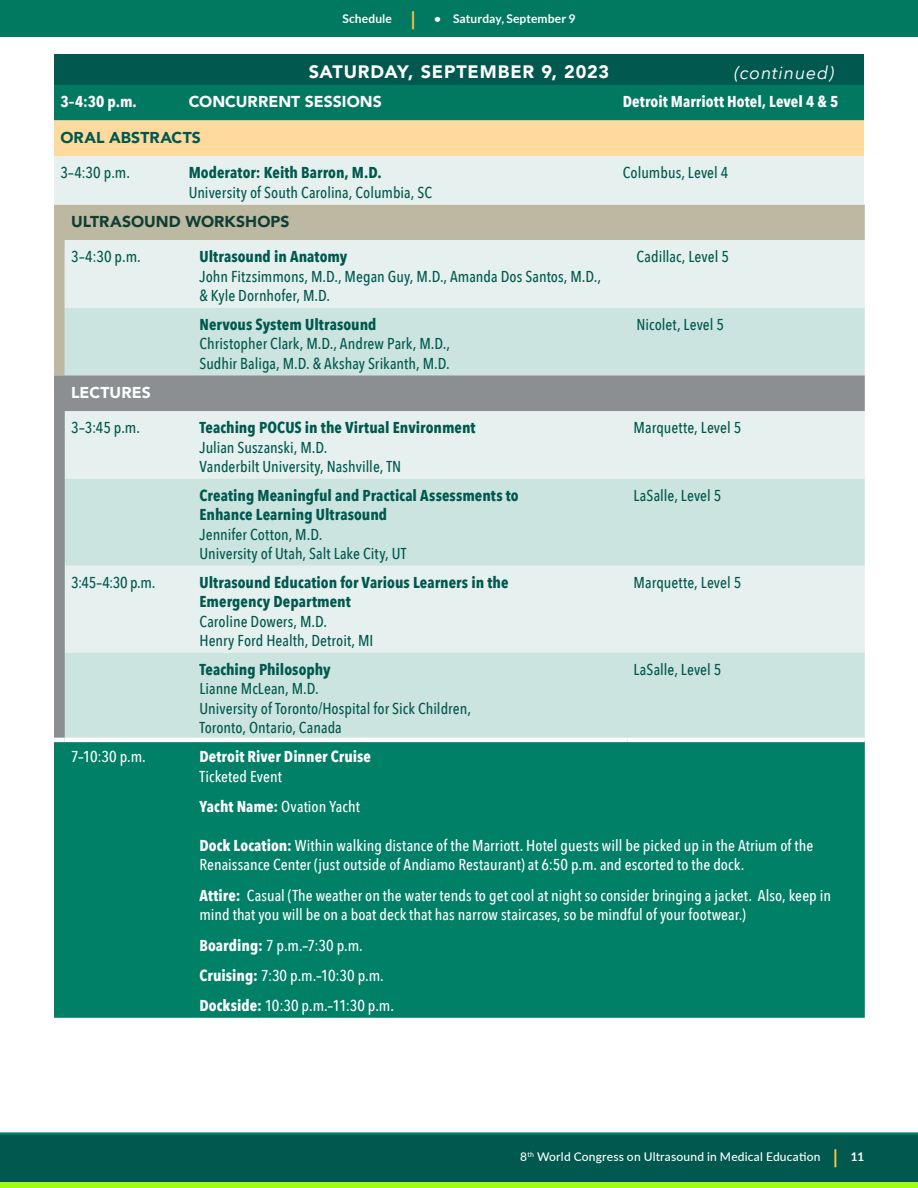
<style>
.page{position:relative;width:918px;height:1188px;background:#fff}
.page>*{position:absolute;margin:0;border:0;box-sizing:border-box;transform-origin:0 0}
.section_header{font:900 18px "Avenir";letter-spacing:.045em;color:#fff}
.section_header-2{font:italic 18px "Avenir Next";letter-spacing:.045em;color:#fff}
.t1{font:500 15.75px/19.5px "Avenir Next Condensed";letter-spacing:.005em;color:#00584e}
.t2{font:500 15.75px/19.5px "Avenir Next Condensed";letter-spacing:.005em;color:#fff}
.t3{font:700 15.75px/19.5px "Avenir Next Condensed";letter-spacing:.005em;color:#00584e}
.t4{font:700 15.75px/19.5px "Avenir Next Condensed";letter-spacing:.005em;color:#fff}
.t5{font:900 15.75px "Avenir";letter-spacing:.005em;color:#fff}
.t6{font:900 15.75px "Avenir";letter-spacing:.005em;color:#103d34}
.t7{font:900 15.75px "Avenir";letter-spacing:.01em;color:#00584e}
.t8{font:500 12px "Lato";letter-spacing:.015em;color:#fff}
.t9{font:700 12px "Lato";letter-spacing:.01em;color:#fff}
.s1{font-weight:500;font-size:19.05px;color:#fec745}
.s2{font-weight:700}
.s3{font-weight:500}
.s4{font-size:19.05px;color:#fec745}
</style>
<div class="page">
<div style="left:0;top:1132px;width:918px;height:11px;background:#007960"></div>
<div style="left:0;top:1135px;width:918px;height:53px;background:#00584e"></div>
<div style="left:0;top:0;width:918px;height:37px;background:#007960"></div>
<div style="left:0;top:1182px;width:918px;height:6px;background:#9ffd14"></div>
<div style="left:54px;top:205px;width:811px;height:170px;background:#bdb8a1"></div>
<div style="left:65px;top:240px;width:800px;height:68px;background:#e6f1ef"></div>
<div style="left:65px;top:308px;width:800px;height:67px;background:#cce4df"></div>
<svg style="left:54px;top:375px;width:811px;height:363px;background:#cfe0dd"></svg>
<div style="left:54px;top:742px;width:811px;height:276px;background:#008066"></div>
<div style="left:54px;top:54px;width:810px;height:31px;background:#00584e"></div>
<svg style="left:54px;top:85px;width:810px;height:119px;background:#a9c6ac"></svg>
<p class="t9" style="left:342px;top:12px;width:235px">Schedule <span class="s1">|</span> • Saturday, September 9</p>
<p class="section_header" style="left:309px;top:57px;width:302px">SATURDAY, SEPTEMBER 9, 2023</p>
<p class="section_header-2" style="left:734px;top:57px;width:101px">(continued)</p>
<p class="t4" style="left:60px;top:92px;width:78px">3–4:30 p.m.</p>
<p class="t5" style="left:189px;top:88px;width:195px">CONCURRENT SESSIONS</p>
<p class="t4" style="left:623px;top:92px;width:217px">Detroit Marriott Hotel, Level 4 &amp; 5</p>
<p class="t7" style="left:60px;top:124px;width:142px">ORAL ABSTRACTS</p>
<p class="t1" style="left:60px;top:163px;width:71px">3–4:30 p.m.</p>
<p class="t1" style="left:189px;top:163px;width:245px"><span class="s2">Moderator: Keith Barron, M.D.<br></span>University of South Carolina, Columbia, SC</p>
<p class="t1" style="left:623px;top:163px;width:107px">Columbus, Level 4</p>
<p class="t6" style="left:71px;top:208px;width:220px">ULTRASOUND WORKSHOPS</p>
<p class="t1" style="left:71px;top:247px;width:71px">3–4:30 p.m.</p>
<p class="t1" style="left:199px;top:247px;width:403px"><span class="s2">Ultrasound in Anatomy<br></span>John Fitzsimmons, M.D., Megan Guy, M.D., Amanda Dos Santos, M.D., &amp; Kyle Dornhofer, M.D.</p>
<p class="t1" style="left:637px;top:247px;width:94px">Cadillac, Level 5</p>
<p class="t1" style="left:199px;top:315px;width:252px"><span class="s2">Nervous System Ultrasound<br></span>Christopher Clark, M.D., Andrew Park, M.D.,<br>Sudhir Baliga, M.D. &amp; Akshay Srikanth, M.D.</p>
<p class="t1" style="left:637px;top:315px;width:89px">Nicolet, Level 5</p>
<p class="t5" style="left:71px;top:379px;width:81px">LECTURES</p>
<p class="t1" style="left:71px;top:418px;width:70px">3–3:45 p.m.</p>
<p class="t1" style="left:199px;top:418px;width:278px"><span class="s2">Teaching POCUS in the Virtual Environment<br></span>Julian Suszanski, M.D.<br>Vanderbilt University, Nashville, TN</p>
<p class="t1" style="left:634px;top:418px;width:109px">Marquette, Level 5</p>
<p class="t3" style="left:199px;top:485px;width:321px">Creating Meaningful and Practical Assessments to Enhance Learning Ultrasound<br><span class="s3">Jennifer Cotton, M.D.<br>University of Utah, Salt Lake City, UT</span></p>
<p class="t1" style="left:634px;top:486px;width:89px">LaSalle, Level 5</p>
<p class="t1" style="left:71px;top:573px;width:86px">3:45–4:30 p.m.</p>
<p class="t3" style="left:199px;top:573px;width:311px">Ultrasound Education for Various Learners in the<br>Emergency Department<br><span class="s3">Caroline Dowers, M.D.<br>Henry Ford Health, Detroit, MI</span></p>
<p class="t1" style="left:634px;top:573px;width:109px">Marquette, Level 5</p>
<p class="t1" style="left:199px;top:660px;width:273px"><span class="s2">Teaching Philosophy<br></span>Lianne McLean, M.D.<br>University of Toronto/Hospital for Sick Children,<br>Toronto, Ontario, Canada</p>
<p class="t1" style="left:634px;top:660px;width:89px">LaSalle, Level 5</p>
<p class="t2" style="left:71px;top:747px;width:76px">7–10:30 p.m.</p>
<p class="t4" style="left:199px;top:747px;width:173px">Detroit River Dinner Cruise<br><span class="s3">Ticketed Event</span></p>
<p class="t2" style="left:199px;top:797px;width:162px"><span class="s2">Yacht Name:</span> Ovation Yacht</p>
<p class="t2" style="left:199px;top:836px;width:615px"><span class="s2">Dock Location:</span> Within walking distance of the Marriott. Hotel guests will be picked up in the Atrium of the<br>Renaissance Center (just outside of Andiamo Restaurant) at 6:50 p.m. and escorted to the dock.</p>
<p class="t2" style="left:199px;top:885px;width:633px"><span class="s2">Attire:</span> Casual (The weather on the water tends to get cool at night so consider bringing a jacket. Also, keep in mind that you will be on a boat deck that has narrow staircases, so be mindful of your footwear.)</p>
<p class="t2" style="left:199px;top:935px;width:165px"><span class="s2">Boarding:</span> 7 p.m.–7:30 p.m.</p>
<p class="t2" style="left:199px;top:966px;width:186px"><span class="s2">Cruising:</span> 7:30 p.m.–10:30 p.m.</p>
<p class="t2" style="left:199px;top:996px;width:196px"><span class="s2">Dockside:</span> 10:30 p.m.–11:30 p.m.</p>
<p class="t8" style="left:520px;top:1148px;width:345px">8<sup>th</sup> World Congress on Ultrasound in Medical Education <span class="s4">|</span> <span class="s2">11</span></p>
</div>
